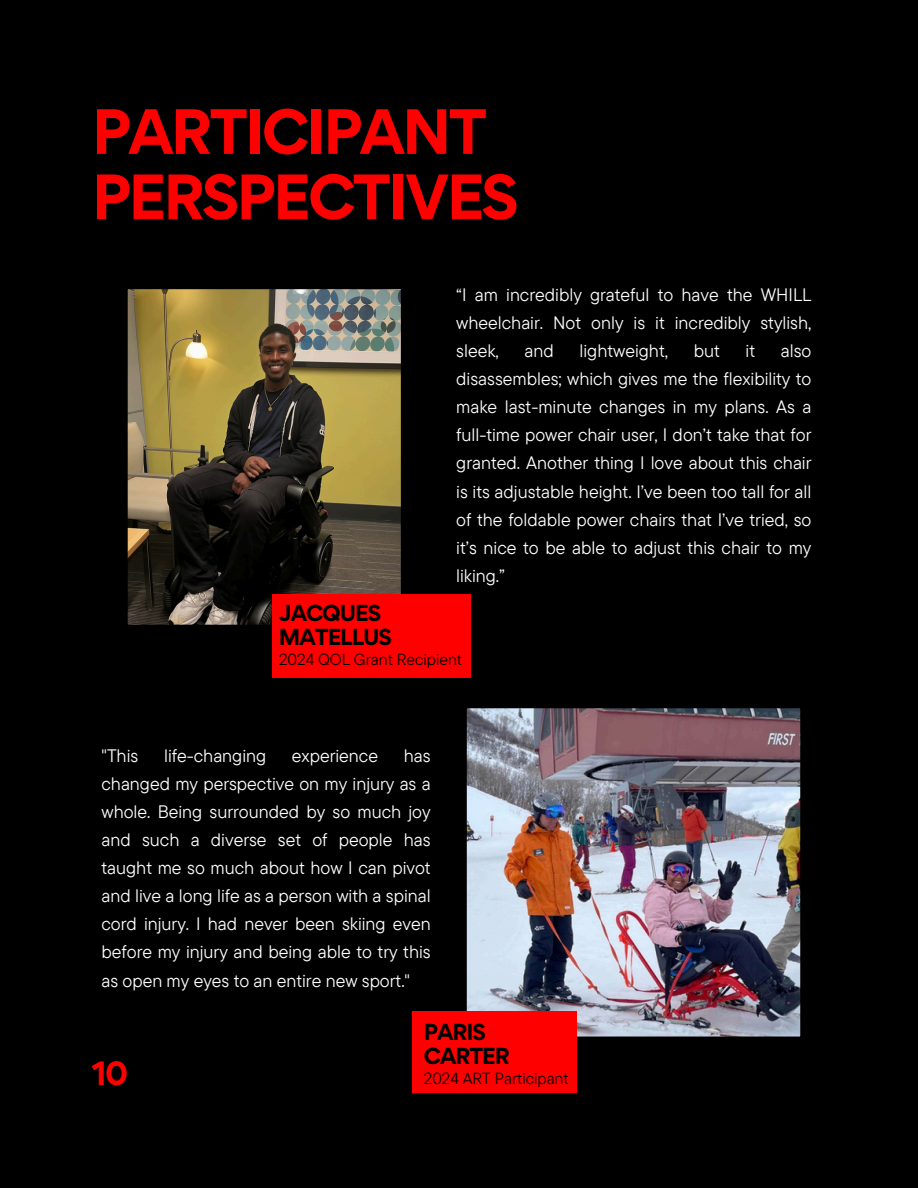
<style>
.page{position:relative;width:918px;height:1188px;background:#000}
.page>*{position:absolute;margin:0;border:0;box-sizing:border-box;transform-origin:0 0}
.t1{font:700 57px/65.2px "Gordita";letter-spacing:-.05em;color:#f00}
.t2{font:700 30px "Gordita";color:#f00}
.t3{font:700 20.7px/24.2px "Gordita";letter-spacing:-.05em;color:#000}
.t4{font:18px/28.2px "TT Commons Pro";color:#fff;text-align:justify}
.t5{font:16.05px "TT Commons Pro";color:#000}
</style>
<div class="page">
<img style="left:127px;top:289px;width:274px;height:336px">
<img style="left:466px;top:708px;width:335px;height:340px">
<div style="left:272px;top:594px;width:199px;height:84px;background:#f00"></div>
<div style="left:412px;top:1011px;width:164px;height:82px;background:#f00"></div>
<h3 class="t1" style="left:92px;top:99px;width:428px">PARTICIPANT<br>PERSPECTIVES</h3>
<p class="t4" style="left:456px;top:280px;width:357px">“I am incredibly grateful to have the WHILL wheelchair. Not only is it incredibly stylish, sleek,</p>
<p class="t4" style="left:456px;top:336px;width:357px;text-indent:325px">also disassembles; which gives me the flexibility to make last-minute changes in my plans. As a full-time power chair user, I don’t take that for granted. Another thing I love about this chair is its adjustable height. I’ve been too tall for all of the foldable power chairs that I’ve tried, so it’s nice to be able to adjust this chair to my liking.”</p>
<p class="t4" style="left:525px;top:336px;width:31px">and</p>
<p class="t4" style="left:580px;top:336px;width:90px">lightweight,</p>
<p class="t4" style="left:694px;top:336px;width:28px">but</p>
<p class="t4" style="left:746px;top:336px;width:11px">it</p>
<h2 class="t3" style="left:279px;top:601px;width:115px">JACQUES<br>MATELLUS</h2>
<p class="t5" style="left:279px;top:649px;width:184px">2024 QOL Grant Recipient</p>
<h3 class="t4" style="left:101px;top:741px;width:38px">"This</h3>
<h3 class="t4" style="left:164px;top:741px;width:104px">life-changing</h3>
<h3 class="t4" style="left:292px;top:741px;width:88px">experience</h3>
<h3 class="t4" style="left:101px;top:741px;width:331px;text-indent:302px">has changed my perspective on my injury as a whole. Being surrounded by so much joy and such a diverse set of people has taught me so much about how I can pivot and live a long life as a person with a spinal cord injury. I had never been skiing even before my injury and being able to try this as open my eyes to an entire new sport."</h3>
<h2 class="t2" style="left:92px;top:1053px;width:38px">10</h2>
<h1 class="t3" style="left:424px;top:1020px;width:88px">PARIS<br>CARTER</h1>
<p class="t5" style="left:424px;top:1068px;width:146px">2024 ART Participant</p>
</div>
